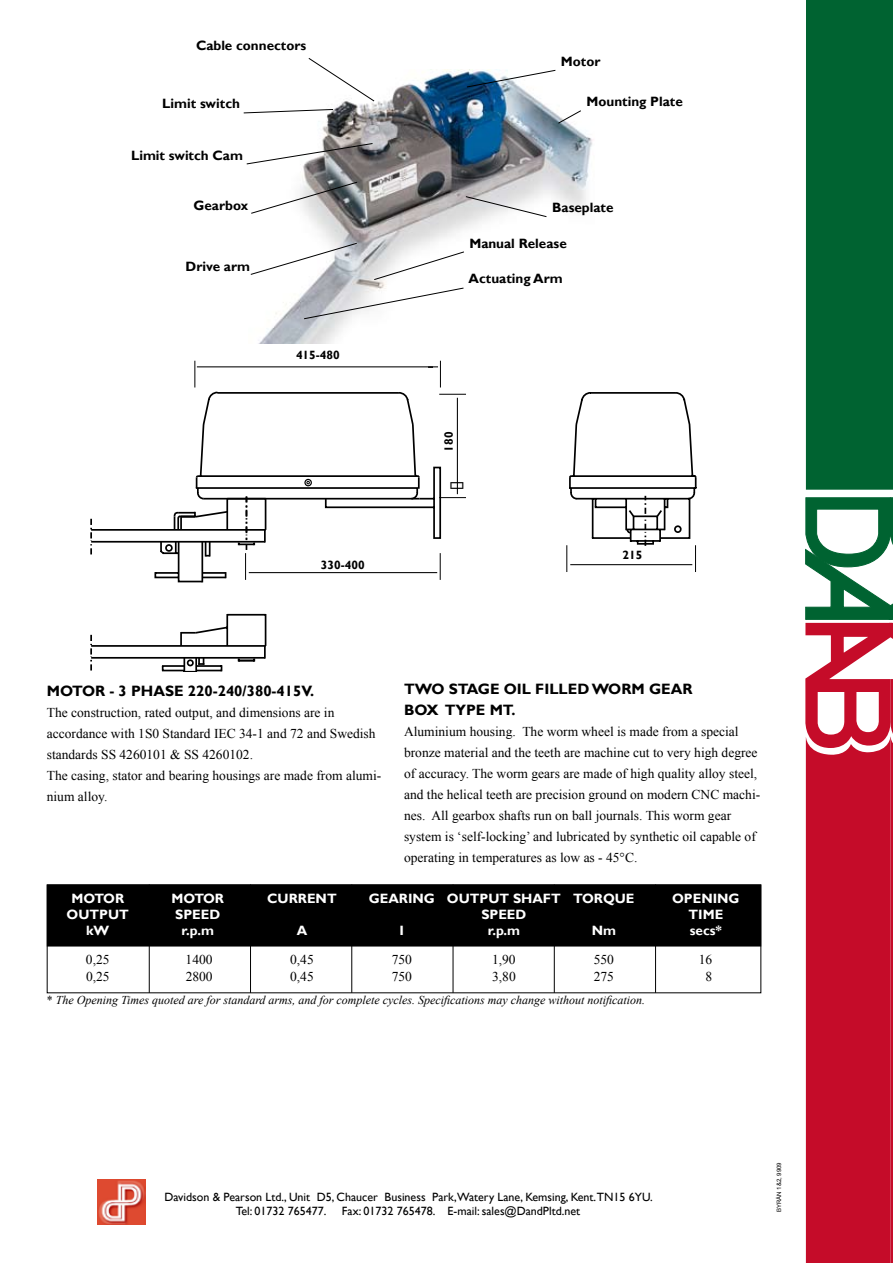
<style>
.page{position:relative;width:893px;height:1263px;background:#fff}
.page>*{position:absolute;margin:0;border:0;box-sizing:border-box;transform-origin:0 0}
.t1{font:700 15px/21.6px "Gill Sans";color:#000}
.t2{font:13.5px/21px "Times New Roman";color:#000}
.t3{font:700 13.5px "Gill Sans";color:#000}
.t4{font:700 13.5px "Gill Sans";color:#fff}
.t5{font:12px/14.4px "Gill Sans";color:#000}
.t6{font:italic 12px "Times New Roman";color:#000}
.t7{font:700 12px "Gill Sans";color:#000}
.t8{font:6px "Arial";color:#000}
.s1{font-style:normal}
</style>
<div class="page">
<svg style="left:195px;top:392px;width:502px;height:188px"></svg>
<div style="left:304px;top:479px;width:8px;height:7px;border:1px solid #000;border-radius:50%"></div>
<hr style="left:198px;top:475px;width:220px;height:2px;background:#000">
<img style="left:248px;top:70px;width:345px;height:274px">
<svg style="left:439px;top:394px;width:27px;height:1px"></svg>
<svg style="left:439px;top:497px;width:27px;height:1px"></svg>
<hr style="left:457px;top:398px;width:1px;height:96px;background:#000">
<svg style="left:194px;top:361px;width:1px;height:26px"></svg>
<svg style="left:440px;top:361px;width:1px;height:26px"></svg>
<hr style="left:197px;top:366px;width:241px;height:1px;background:#000">
<svg style="left:90px;top:496px;width:177px;height:176px"></svg>
<svg style="left:440px;top:553px;width:1px;height:27px"></svg>
<svg style="left:566px;top:545px;width:1px;height:27px"></svg>
<svg style="left:695px;top:545px;width:1px;height:27px"></svg>
<hr style="left:249px;top:572px;width:188px;height:1px;background:#000">
<hr style="left:570px;top:564px;width:122px;height:1px;background:#000">
<svg style="left:251px;top:182px;width:107px;height:32px"></svg>
<svg style="left:246px;top:143px;width:127px;height:21px"></svg>
<svg style="left:243px;top:109px;width:90px;height:4px"></svg>
<svg style="left:304px;top:288px;width:160px;height:31px"></svg>
<svg style="left:374px;top:251px;width:90px;height:29px"></svg>
<svg style="left:465px;top:196px;width:82px;height:21px"></svg>
<svg style="left:558px;top:110px;width:23px;height:14px"></svg>
<svg style="left:466px;top:70px;width:90px;height:17px"></svg>
<hr style="left:149px;top:884px;width:1px;height:109px;background:#000">
<hr style="left:250px;top:884px;width:1px;height:109px;background:#000">
<hr style="left:351px;top:884px;width:1px;height:109px;background:#000">
<hr style="left:453px;top:884px;width:1px;height:109px;background:#000">
<hr style="left:554px;top:884px;width:1px;height:109px;background:#000">
<hr style="left:655px;top:884px;width:1px;height:109px;background:#000">
<div style="left:48px;top:885px;width:712px;height:61px;background:#000"></div>
<div style="left:47px;top:884px;width:714px;height:62px;border:2px solid #000"></div>
<div style="left:806px;top:0;width:87px;height:490px;background:#006331"></div>
<svg style="left:805px;top:497px;width:88px;height:766px"></svg>
<svg style="left:250px;top:243px;width:107px;height:32px"></svg>
<svg style="left:308px;top:58px;width:67px;height:44px"></svg>
<img style="left:98px;top:1179px;width:48px;height:45px">
<svg style="left:450px;top:482px;width:13px;height:7px"></svg>
<p class="t3" style="left:196px;top:38px;width:112px">Cable connectors</p>
<p class="t3" style="left:162px;top:96px;width:79px">Limit switch</p>
<p class="t3" style="left:131px;top:147px;width:113px">Limit switch Cam</p>
<p class="t3" style="left:194px;top:197px;width:56px">Gearbox</p>
<p class="t3" style="left:186px;top:258px;width:66px">Drive arm</p>
<p class="t7" style="left:296px;top:347px;width:45px">415-480</p>
<p class="t7" style="left:321px;top:558px;width:45px">330-400</p>
<p class="t3" style="left:561px;top:53px;width:41px">Motor</p>
<p class="t3" style="left:586px;top:93px;width:98px">Mounting Plate</p>
<p class="t3" style="left:552px;top:200px;width:63px">Baseplate</p>
<p class="t3" style="left:469px;top:235px;width:99px">Manual Release</p>
<p class="t3" style="left:469px;top:270px;width:96px">Actuating Arm</p>
<p class="t7" style="left:441px;top:452px;width:21px;rotate:-90deg">180</p>
<p class="t7" style="left:622px;top:548px;width:21px">215</p>
<p class="t1" style="left:47px;top:680px;width:269px">MOTOR - 3 PHASE 220-240/380-415V.</p>
<p class="t2" style="left:47px;top:701px;width:336px">The construction, rated output, and dimensions are in accordance with 1S0 Standard IEC 34-1 and 72 and Swedish standards SS 4260101 &amp; SS 4260102.<br>The casing, stator and bearing housings are made from alumi&shy;nium alloy.</p>
<p class="t1" style="left:404px;top:678px;width:290px">TWO STAGE OIL FILLED WORM GEAR<br>BOX TYPE MT.</p>
<p class="t2" style="left:404px;top:721px;width:358px">Aluminium housing. The worm wheel is made from a special bronze material and the teeth are machine cut to very high degree of accuracy. The worm gears are made of high quality alloy steel, and the helical teeth are precision ground on modern CNC machi&shy;nes. All gearbox shafts run on ball journals. This worm gear system is ‘self-locking’ and lubricated by synthetic oil capable of operating in temperatures as low as - 45°C.</p>
<p class="t4" style="left:71px;top:890px;width:54px">MOTOR</p>
<p class="t4" style="left:171px;top:890px;width:54px">MOTOR</p>
<p class="t4" style="left:267px;top:890px;width:71px">CURRENT</p>
<p class="t4" style="left:369px;top:890px;width:267px">GEARING OUTPUT SHAFT TORQUE</p>
<p class="t4" style="left:672px;top:890px;width:69px">OPENING</p>
<p class="t4" style="left:67px;top:906px;width:64px">OUTPUT</p>
<p class="t4" style="left:175px;top:906px;width:46px">SPEED</p>
<p class="t4" style="left:481px;top:906px;width:46px">SPEED</p>
<p class="t4" style="left:688px;top:906px;width:36px">TIME</p>
<p class="t4" style="left:86px;top:922px;width:25px">kW</p>
<p class="t4" style="left:182px;top:922px;width:34px">r.p.m</p>
<p class="t4" style="left:297px;top:922px;width:12px">A</p>
<p class="t4" style="left:400px;top:922px;width:6px">I</p>
<p class="t4" style="left:488px;top:922px;width:34px">r.p.m</p>
<p class="t4" style="left:592px;top:922px;width:26px">Nm</p>
<p class="t4" style="left:690px;top:922px;width:34px">secs*</p>
<p class="t2" style="left:86px;top:949px;width:25px">0,25</p>
<p class="t2" style="left:186px;top:949px;width:28px">1400</p>
<p class="t2" style="left:290px;top:949px;width:25px">0,45</p>
<p class="t2" style="left:392px;top:949px;width:22px">750</p>
<p class="t2" style="left:492px;top:949px;width:25px">1,90</p>
<p class="t2" style="left:594px;top:949px;width:22px">550</p>
<p class="t2" style="left:699px;top:949px;width:15px">16</p>
<p class="t2" style="left:86px;top:965px;width:25px">0,25</p>
<p class="t2" style="left:186px;top:965px;width:28px">2800</p>
<p class="t2" style="left:290px;top:965px;width:25px">0,45</p>
<p class="t2" style="left:392px;top:965px;width:22px">750</p>
<p class="t2" style="left:492px;top:965px;width:25px">3,80</p>
<p class="t2" style="left:594px;top:965px;width:22px">275</p>
<p class="t2" style="left:706px;top:965px;width:8px">8</p>
<p class="t6" style="left:47px;top:992px;width:600px"><span class="s1">*</span> The Opening Times quoted are for standard arms, and for complete cycles. Specifications may change without notification.</p>
<p class="t5" style="left:236px;top:1189px;width:418px;text-indent:-71px">Davidson &amp; Pearson Ltd., Unit D5, Chaucer Business Park,Watery Lane, Kemsing, Kent.TN15 6YU.<br>Tel: 01732 765477.</p>
<p class="t5" style="left:342px;top:1204px;width:240px">Fax: 01732 765478. E-mail: sales@DandPltd.net</p>
<p class="t8" style="left:775px;top:1212px;width:51px;rotate:-90deg">BYRÅN 1&amp;2, 9909</p>
</div>
